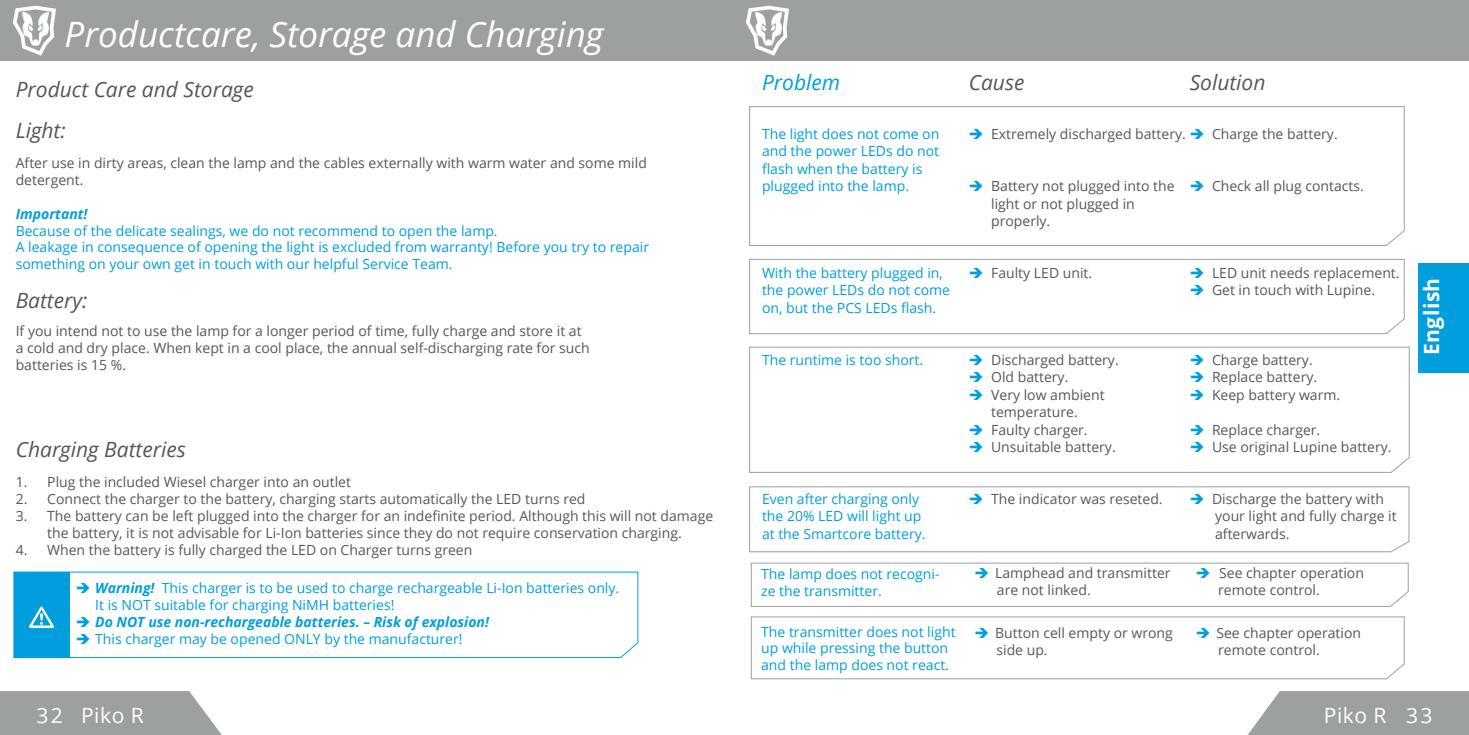
<style>
.page{position:relative;width:1469px;height:735px;background:#fff}
.page>*{position:absolute;margin:0;border:0;box-sizing:border-box;transform-origin:0 0}
.t1{font:italic 35px "Open Sans";color:#fff}
.t2{font:italic 21px/40.9px "Open Sans";color:#575756}
.t3{font:21px "Open Sans";letter-spacing:.025em;color:#fff}
.t4{font:700 21px "Open Sans";letter-spacing:.025em;color:#fff}
.t5{font:italic 21px "Open Sans";color:#009edd}
.t6{font:14px/16.8px "Open Sans";color:#575756}
.t7{font:14px/17.3px "Open Sans";color:#009edd}
.t8{font:italic 700 14px "Open Sans";color:#009edd}
.s1{font-weight:700;font-style:italic}
.s2{color:#009edd}
</style>
<div class="page">
<svg style="left:0;top:691px;width:221px;height:43px;background:#a4a6a7"></svg>
<svg style="left:1248px;top:691px;width:220px;height:43px;background:#a4a7a8"></svg>
<div style="left:1418px;top:263px;width:50px;height:110px;background:#009edd"></div>
<div style="left:0;top:0;width:734px;height:61px;background:#9da0a1"></div>
<div style="left:734px;top:0;width:734px;height:61px;background:#9da0a1"></div>
<svg style="left:746px;top:6px;width:43px;height:50px"></svg>
<svg style="left:13px;top:6px;width:43px;height:50px"></svg>
<svg style="left:13px;top:571px;width:625px;height:86px"></svg>
<svg style="left:749px;top:106px;width:655px;height:140px"></svg>
<svg style="left:749px;top:259px;width:655px;height:75px"></svg>
<svg style="left:749px;top:346px;width:660px;height:126px"></svg>
<svg style="left:749px;top:486px;width:660px;height:66px"></svg>
<svg style="left:751px;top:562px;width:657px;height:44px"></svg>
<svg style="left:751px;top:616px;width:653px;height:62px"></svg>
<h1 class="t1" style="left:64px;top:10px;width:540px">Productcare, Storage and Charging</h1>
<h2 class="t2" style="left:16px;top:68px;width:239px">Product Care and Storage<br>Light:</h2>
<p class="t6" style="left:16px;top:154px;width:632px">After use in dirty areas, clean the lamp and the cables externally with warm water and some mild detergent.</p>
<p class="t8" style="left:16px;top:204px;width:73px">Important!</p>
<p class="t7" style="left:16px;top:222px;width:635px;line-height:16.8px">Because of the delicate sealings, we do not recommend to open the lamp.<br>A leakage in consequence of opening the light is excluded from warranty! Before you try to repair something on your own get in touch with our helpful Service Team.</p>
<h2 class="t2" style="left:16px;top:279px;width:73px">Battery:</h2>
<p class="t6" style="left:16px;top:322px;width:575px">If you intend not to use the lamp for a longer period of time, fully charge and store it at a cold and dry place. When kept in a cool place, the annual self-discharging rate for such batteries is 15 %.</p>
<h2 class="t2" style="left:16px;top:428px;width:171px">Charging Batteries</h2>
<p class="t6" style="left:16px;top:472px;width:337px">1. Plug the included Wiesel charger into an outlet</p>
<p class="t6" style="left:16px;top:490px;width:571px">2. Connect the charger to the battery, charging starts automatically the LED turns red</p>
<p class="t6" style="left:16px;top:506px;width:699px;text-align:center">3. The battery can be left plugged into the charger for an indefinite period. Although this will not damage the battery, it is not advisable for Li-Ion batteries since they do not require conservation charging.</p>
<p class="t6" style="left:16px;top:540px;width:458px">4. When the battery is fully charged the LED on Charger turns green</p>
<p class="t7" style="left:95px;top:579px;width:525px;line-height:16.8px;text-indent:-19px">➔ <span class="s1">Warning!</span> This charger is to be used to charge rechargeable Li-Ion batteries only.<br>It is NOT suitable for charging NiMH batteries!</p>
<p class="t8" style="left:76px;top:611px;width:414px">➔ Do NOT use non-rechargeable batteries. – Risk of explosion!</p>
<p class="t7" style="left:76px;top:629px;width:388px">➔ This charger may be opened ONLY by the manufacturer!</p>
<h2 class="t5" style="left:762px;top:68px;width:80px">Problem</h2>
<p class="t7" style="left:762px;top:125px;width:179px">The light does not come on and the power LEDs do not flash when the battery is plugged into the lamp.</p>
<p class="t7" style="left:762px;top:264px;width:190px">With the battery plugged in, the power LEDs do not come on, but the PCS LEDs flash.</p>
<p class="t7" style="left:762px;top:350px;width:163px">The runtime is too short.</p>
<p class="t7" style="left:762px;top:489px;width:165px">Even after charging only the 20% LED will light up at the Smartcore battery.</p>
<h2 class="t2" style="left:1189px;top:61px;width:77px">Solution</h2>
<h2 class="t2" style="left:968px;top:61px;width:57px">Cause</h2>
<p class="t6" style="left:968px;top:125px;width:370px"><span class="s2">➔</span> Extremely discharged battery. <span class="s2">➔</span> Charge the battery.</p>
<p class="t6" style="left:991px;top:177px;width:185px;line-height:17.3px;text-indent:-22px"><span class="s2">➔</span> Battery not plugged into the light or not plugged in properly.</p>
<p class="t6" style="left:968px;top:264px;width:125px"><span class="s2">➔</span> Faulty LED unit.</p>
<p class="t6" style="left:1189px;top:177px;width:176px"><span class="s2">➔</span> Check all plug contacts.</p>
<p class="t6" style="left:1189px;top:264px;width:211px"><span class="s2">➔</span> LED unit needs replacement.</p>
<p class="t6" style="left:1189px;top:281px;width:187px"><span class="s2">➔</span> Get in touch with Lupine.</p>
<p class="t6" style="left:968px;top:351px;width:151px"><span class="s2">➔</span> Discharged battery.</p>
<p class="t6" style="left:968px;top:368px;width:101px"><span class="s2">➔</span> Old battery.</p>
<p class="t6" style="left:968px;top:385px;width:137px;line-height:17.3px;text-align:center"><span class="s2">➔</span> Very low ambient temperature.</p>
<p class="t6" style="left:968px;top:420px;width:120px"><span class="s2">➔</span> Faulty charger.</p>
<p class="t6" style="left:968px;top:438px;width:148px"><span class="s2">➔</span> Unsuitable battery.</p>
<p class="t6" style="left:968px;top:490px;width:195px"><span class="s2">➔</span> The indicator was reseted.</p>
<p class="t6" style="left:1189px;top:351px;width:125px"><span class="s2">➔</span> Charge battery.</p>
<p class="t6" style="left:1189px;top:368px;width:129px"><span class="s2">➔</span> Replace battery.</p>
<p class="t6" style="left:1189px;top:385px;width:152px"><span class="s2">➔</span> Keep battery warm.</p>
<p class="t6" style="left:1189px;top:420px;width:132px"><span class="s2">➔</span> Replace charger.</p>
<p class="t6" style="left:1189px;top:438px;width:203px"><span class="s2">➔</span> Use original Lupine battery.</p>
<p class="t6" style="left:1215px;top:489px;width:183px;line-height:17.3px;text-indent:-25px"><span class="s2">➔</span> Discharge the battery with your light and fully charge it afterwards.</p>
<p class="t7" style="left:761px;top:565px;width:180px;line-height:16.8px">The lamp does not recogni&shy;ze the transmitter.</p>
<p class="t6" style="left:996px;top:564px;width:175px;text-indent:-22px"><span class="s2">➔</span> Lamphead and transmitter are not linked.</p>
<p class="t6" style="left:1218px;top:564px;width:147px;text-indent:-22px"><span class="s2">➔</span> See chapter operation remote control.</p>
<p class="t7" style="left:761px;top:622px;width:196px;line-height:16.8px">The transmitter does not light up while pressing the button and the lamp does not react.</p>
<p class="t6" style="left:996px;top:624px;width:178px;text-indent:-22px"><span class="s2">➔</span> Button cell empty or wrong side up.</p>
<p class="t6" style="left:1218px;top:623px;width:144px;text-indent:-22px"><span class="s2">➔</span> See chapter operation remote control.</p>
<h2 class="t4" style="left:1416px;top:355px;width:79px;rotate:-90deg">English</h2>
<h2 class="t3" style="left:37px;top:700px;width:109px">32 Piko R</h2>
<h2 class="t3" style="left:1323px;top:700px;width:110px">Piko R 33</h2>
</div>
